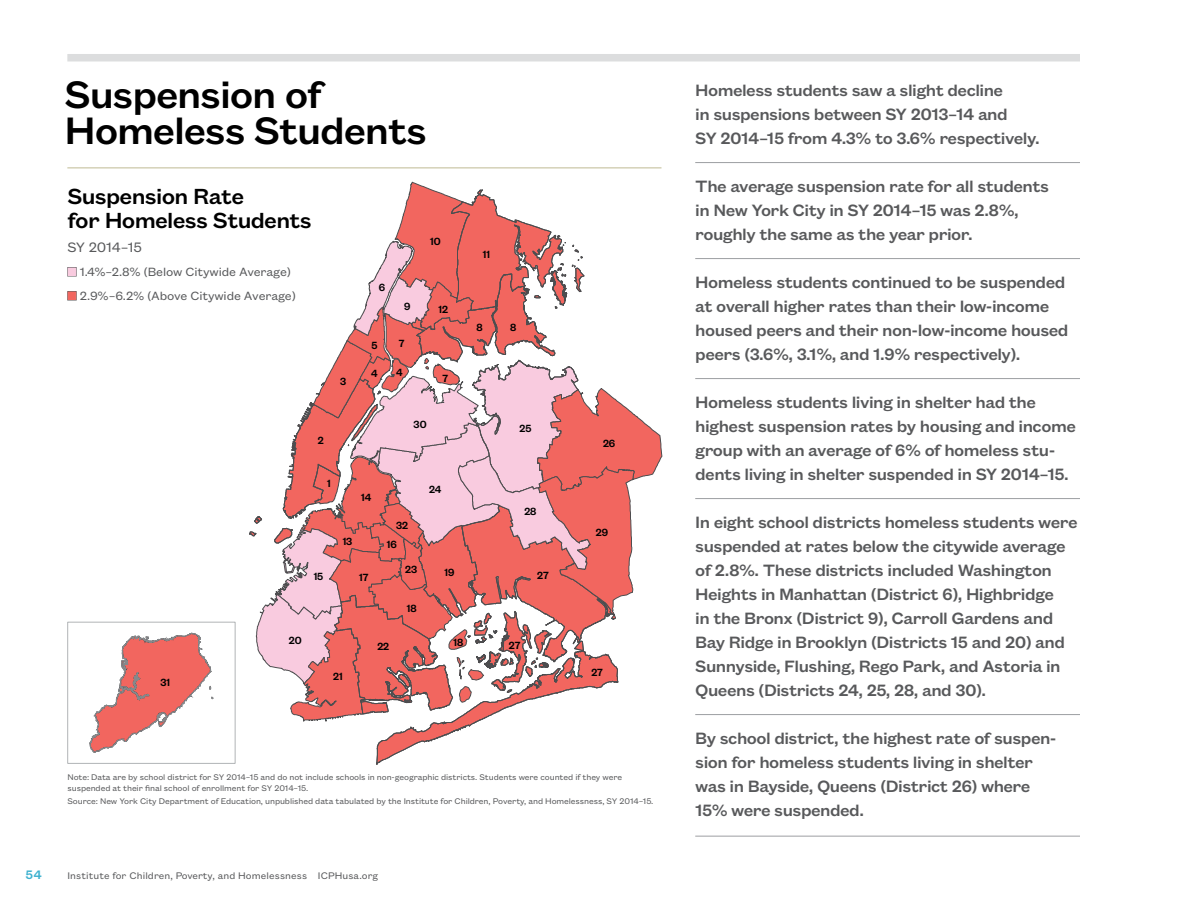
<style>
.page{position:relative;width:1188px;height:918px;background:#fff}
.page>*{position:absolute;margin:0;border:0;box-sizing:border-box;transform-origin:0 0}
.t1{font:500 42px/36px "Founders Grotesk Text";letter-spacing:-.03em;color:#000}
.t2{font:500 24px/24px "Founders Grotesk Text";letter-spacing:-.03em;color:#000}
.t3{font:500 18px/24px "Founders Grotesk Text";letter-spacing:-.03em;color:#58595b}
.t4{font:15px "Founders Grotesk Text";letter-spacing:-.01em;color:#58595b}
.t5{font:500 13.5px "Founders Grotesk Text";color:#3db1cf}
.t6{font:13.2px "Founders Grotesk Text";letter-spacing:-.01em;color:#58595b}
.t7{font:500 11.4px "Founders Grotesk";color:#000}
.t8{font:10.5px "Founders Grotesk Text";letter-spacing:.01em;color:#58595b}
.t9{font:9px/10.5px "Founders Grotesk Text";letter-spacing:-.01em;color:#58595b}
.s1{color:#f9cbdf}
.s2{color:#f2665f}
</style>
<div class="page">
<hr style="left:67px;top:168px;width:594px;height:1px;background:#bfbb93">
<div style="left:67px;top:54px;width:1013px;height:7px;background:#dcddde"></div>
<svg style="left:249px;top:182px;width:413px;height:583px"></svg>
<svg style="left:89px;top:632px;width:125px;height:121px"></svg>
<div style="left:67px;top:622px;width:168px;height:142px;border:1px solid #b1b4b6"></div>
<div style="left:67px;top:267px;width:10px;height:9px;border:1px solid #58595b"></div>
<div style="left:67px;top:291px;width:10px;height:9px;border:1px solid #58595b"></div>
<hr style="left:695px;top:162px;width:385px;height:1px;background:#9d9fa2">
<hr style="left:695px;top:258px;width:385px;height:1px;background:#9d9fa2">
<hr style="left:695px;top:378px;width:385px;height:1px;background:#9d9fa2">
<hr style="left:695px;top:498px;width:385px;height:1px;background:#9d9fa2">
<hr style="left:695px;top:714px;width:385px;height:1px;background:#9d9fa2">
<hr style="left:695px;top:836px;width:385px;height:1px;background:#9d9fa2">
<h1 class="t1" style="left:65px;top:74px;width:364px">Suspension of<br>Homeless Students</h1>
<h2 class="t2" style="left:67px;top:183px;width:246px">Suspension Rate<br>for Homeless Students</h2>
<p class="t4" style="left:67px;top:237px;width:76px">SY 2014–15</p>
<p class="t6" style="left:67px;top:263px;width:225px"><span class="s1">■</span> 1.4%–2.8% (Below Citywide Average)</p>
<p class="t6" style="left:67px;top:287px;width:230px"><span class="s2">■</span> 2.9%–6.2% (Above Citywide Average)</p>
<p class="t7" style="left:340px;top:374px;width:8px">3</p>
<p class="t7" style="left:318px;top:433px;width:7px">2</p>
<p class="t7" style="left:379px;top:280px;width:8px">6</p>
<p class="t7" style="left:404px;top:300px;width:8px">9</p>
<p class="t7" style="left:371px;top:338px;width:8px">5</p>
<p class="t7" style="left:371px;top:366px;width:8px">4</p>
<p class="t7" style="left:399px;top:336px;width:7px">7</p>
<p class="t7" style="left:396px;top:365px;width:8px">4</p>
<p class="t7" style="left:430px;top:234px;width:12px">10</p>
<p class="t7" style="left:438px;top:302px;width:11px">12</p>
<p class="t7" style="left:443px;top:371px;width:7px">7</p>
<p class="t7" style="left:414px;top:417px;width:14px">30</p>
<p class="t7" style="left:483px;top:248px;width:9px">11</p>
<p class="t7" style="left:477px;top:321px;width:8px">8</p>
<p class="t7" style="left:161px;top:675px;width:11px">31</p>
<p class="t7" style="left:289px;top:633px;width:14px">20</p>
<p class="t7" style="left:327px;top:476px;width:5px">1</p>
<p class="t7" style="left:314px;top:569px;width:11px">15</p>
<p class="t7" style="left:361px;top:490px;width:12px">14</p>
<p class="t7" style="left:343px;top:534px;width:11px">13</p>
<p class="t7" style="left:359px;top:570px;width:11px">17</p>
<p class="t7" style="left:396px;top:518px;width:13px">32</p>
<p class="t7" style="left:405px;top:562px;width:13px">23</p>
<p class="t7" style="left:387px;top:538px;width:12px">16</p>
<p class="t7" style="left:407px;top:601px;width:11px">18</p>
<p class="t7" style="left:377px;top:639px;width:13px">22</p>
<p class="t7" style="left:333px;top:669px;width:11px">21</p>
<p class="t7" style="left:429px;top:482px;width:14px">24</p>
<p class="t7" style="left:445px;top:565px;width:12px">19</p>
<p class="t7" style="left:454px;top:636px;width:11px">18</p>
<p class="t7" style="left:510px;top:320px;width:8px">8</p>
<p class="t7" style="left:520px;top:421px;width:13px">25</p>
<p class="t7" style="left:524px;top:504px;width:14px">28</p>
<p class="t7" style="left:537px;top:568px;width:13px">27</p>
<p class="t7" style="left:509px;top:638px;width:13px">27</p>
<p class="t7" style="left:603px;top:436px;width:14px">26</p>
<p class="t7" style="left:596px;top:525px;width:14px">29</p>
<p class="t7" style="left:591px;top:666px;width:13px">27</p>
<p class="t9" style="left:68px;top:771px;width:556px">Note: Data are by school district for SY 2014–15 and do not include schools in non-geographic districts. Students were counted if they were suspended at their final school of enrollment for SY 2014–15.</p>
<p class="t9" style="left:68px;top:795px;width:587px">Source: New York City Department of Education, unpublished data tabulated by the Institute for Children, Poverty, and Homelessness, SY 2014–15.</p>
<p class="t5" style="left:26px;top:865px;width:18px">54</p>
<p class="t8" style="left:68px;top:868px;width:312px">Institute for Children, Poverty, and Homelessness ICPHusa.org</p>
<p class="t3" style="left:695px;top:77px;width:346px">Homeless students saw a slight decline<br>in suspensions between SY 2013–14 and<br>SY 2014–15 from 4.3% to 3.6% respectively.</p>
<p class="t3" style="left:695px;top:173px;width:356px">The average suspension rate for all students in New York City in SY 2014–15 was 2.8%, roughly the same as the year prior.</p>
<p class="t3" style="left:695px;top:269px;width:375px">Homeless students continued to be suspended at overall higher rates than their low-income housed peers and their non-low-income housed peers (3.6%, 3.1%, and 1.9% respectively).</p>
<p class="t3" style="left:695px;top:389px;width:382px">Homeless students living in shelter had the highest suspension rates by housing and income group with an average of 6% of homeless stu&shy;dents living in shelter suspended in SY 2014–15.</p>
<p class="t3" style="left:695px;top:509px;width:384px">In eight school districts homeless students were suspended at rates below the citywide average of 2.8%. These districts included Washington Heights in Manhattan (District 6), Highbridge<br>in the Bronx (District 9), Carroll Gardens and Bay Ridge in Brooklyn (Districts 15 and 20) and Sunnyside, Flushing, Rego Park, and Astoria in Queens (Districts 24, 25, 28, and 30).</p>
<p class="t3" style="left:695px;top:725px;width:363px">By school district, the highest rate of suspen&shy;sion for homeless students living in shelter was in Bayside, Queens (District 26) where 15% were suspended.</p>
</div>
